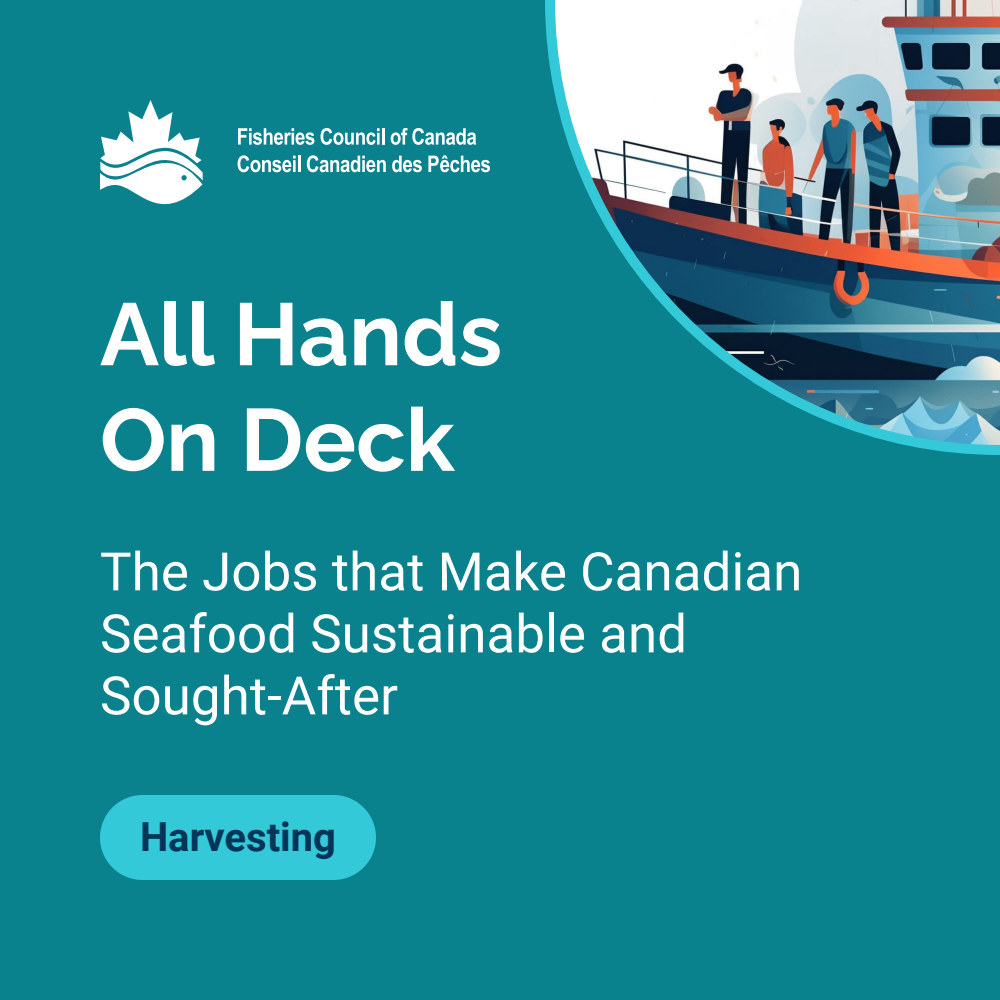
<style>
.page{position:relative;width:1000px;height:1000px;background:#0a828e}
.page>*{position:absolute;margin:0;border:0;box-sizing:border-box;transform-origin:0 0}
.t1{font:700 88px/105.6px "Raleway";color:#fff}
.t2{font:53px/62px "Roboto";color:#fff}
.t3{font:700 40px "Roboto";color:#033558}
</style>
<div class="page">
<div style="left:100px;top:795px;width:276px;height:85px;background:#33c9d9;border-radius:42px"></div>
<svg style="left:100px;top:100px;width:103px;height:105px"></svg>
<svg style="left:238px;top:128px;width:76px;height:17px"></svg>
<svg style="left:321px;top:128px;width:63px;height:17px"></svg>
<svg style="left:391px;top:128px;width:85px;height:17px"></svg>
<svg style="left:238px;top:155px;width:62px;height:17px"></svg>
<svg style="left:307px;top:155px;width:79px;height:17px"></svg>
<svg style="left:392px;top:156px;width:30px;height:16px"></svg>
<svg style="left:428px;top:155px;width:62px;height:17px"></svg>
<img style="left:545px;top:0;width:455px;height:455px">
<h1 class="t1" style="left:100px;top:272px;width:404px">All Hands<br>On Deck</h1>
<p class="t2" style="left:100px;top:539px;width:704px">The Jobs that Make Canadian<br>Seafood Sustainable and<br>Sought-After</p>
<p class="t3" style="left:140px;top:808px;width:198px">Harvesting</p>
</div>
